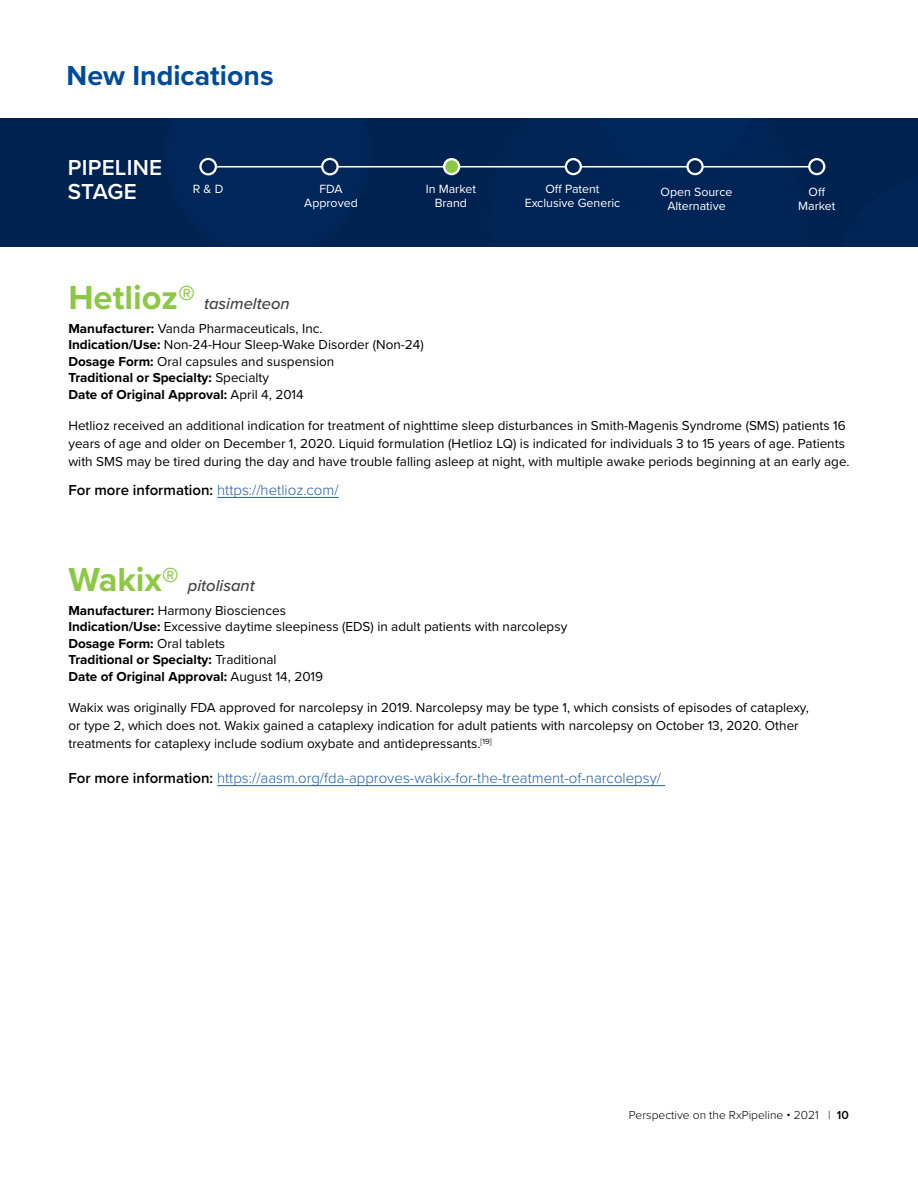
<style>
.page{position:relative;width:918px;height:1188px;background:#fff}
.page>*{position:absolute;margin:0;border:0;box-sizing:border-box;transform-origin:0 0}
.t1{font:700 28.5px "Proxima Nova";color:#004b98}
.t2{font:600 22.5px/24px "Proxima Nova";letter-spacing:.01em;color:#fff}
.t3{font:italic 500 16.5px "Proxima Nova";color:#414042}
.t4{font:300 15px "Proxima Nova";color:#215e9e}
.t5{font:13.5px/16.5px "Proxima Nova";color:#000}
.t6{font:12.3px/14px "Proxima Nova";color:#fff;text-align:center}
.t7{font:300 12px "Proxima Nova";color:#000}
.s1{font-weight:700;font-style:normal;font-size:34.5px;color:#8cc745}
.s2{font-weight:700}
.s3{font-weight:600;color:#000}
.s4{font-weight:600}
</style>
<div class="page">
<hr style="left:217px;top:497px;width:122px;height:1px;background:#215e9e">
<hr style="left:217px;top:785px;width:448px;height:1px;background:#215e9e">
<div style="left:0;top:118px;width:918px;height:129px;background:#002456"></div>
<hr style="left:214px;top:166px;width:604px;height:2px;background:#fff">
<svg style="left:200px;top:159px;width:16px;height:15px"></svg>
<div style="left:199px;top:158px;width:18px;height:17px;border:2px solid #fff;border-radius:50%"></div>
<svg style="left:322px;top:159px;width:16px;height:15px"></svg>
<div style="left:321px;top:158px;width:18px;height:17px;border:2px solid #fff;border-radius:50%"></div>
<div style="left:444px;top:159px;width:15px;height:15px;background:#8cc745;border-radius:50%"></div>
<div style="left:443px;top:158px;width:17px;height:17px;border:2px solid #fff;border-radius:50%"></div>
<div style="left:566px;top:159px;width:15px;height:15px;background:#002452;border-radius:50%"></div>
<div style="left:565px;top:158px;width:17px;height:17px;border:2px solid #fff;border-radius:50%"></div>
<div style="left:809px;top:159px;width:15px;height:15px;background:#002452;border-radius:50%"></div>
<div style="left:808px;top:158px;width:17px;height:17px;border:2px solid #fff;border-radius:50%"></div>
<svg style="left:688px;top:159px;width:15px;height:15px"></svg>
<div style="left:686px;top:158px;width:18px;height:17px;border:2px solid #fff;border-radius:50%"></div>
<h1 class="t1" style="left:67px;top:55px;width:208px">New Indications</h1>
<h2 class="t2" style="left:68px;top:155px;width:96px">PIPELINE<br>STAGE</h2>
<p class="t6" style="left:193px;top:181px;width:32px">R &amp; D</p>
<p class="t6" style="left:304px;top:181px;width:55px">FDA<br>Approved</p>
<p class="t6" style="left:426px;top:181px;width:52px">In Market<br>Brand</p>
<p class="t6" style="left:525px;top:181px;width:97px">Off Patent<br>Exclusive Generic</p>
<p class="t6" style="left:798px;top:184px;width:39px">Off<br>Market</p>
<p class="t6" style="left:661px;top:184px;width:73px">Open Source<br>Alternative</p>
<p class="t3" style="left:68px;top:292px;width:223px"><span class="s1">Hetlioz®</span> tasimelteon</p>
<p class="t5" style="left:68px;top:320px;width:357px"><span class="s2">Manufacturer:</span> Vanda Pharmaceuticals, Inc.<br><span class="s2">Indication/Use:</span> Non-24-Hour Sleep-Wake Disorder (Non-24)<br><span class="s2">Dosage Form:</span> Oral capsules and suspension<br><span class="s2">Traditional or Specialty:</span> Specialty<br><span class="s2">Date of Original Approval:</span> April 4, 2014</p>
<p class="t5" style="left:68px;top:416px;width:783px;line-height:18px">Hetlioz received an additional indication for treatment of nighttime sleep disturbances in Smith-Magenis Syndrome (SMS) patients 16 years of age and older on December 1, 2020. Liquid formulation (Hetlioz LQ) is indicated for individuals 3 to 15 years of age. Patients with SMS may be tired during the day and have trouble falling asleep at night, with multiple awake periods beginning at an early age.</p>
<p class="t4" style="left:68px;top:479px;width:272px"><span class="s3">For more information:</span> https://hetlioz.com/</p>
<p class="t3" style="left:68px;top:573px;width:188px"><span class="s1">Wakix®</span> pitolisant</p>
<p class="t5" style="left:68px;top:601px;width:500px"><span class="s2">Manufacturer:</span> Harmony Biosciences<br><span class="s2">Indication/Use:</span> Excessive daytime sleepiness (EDS) in adult patients with narcolepsy <span class="s2">Dosage Form:</span> Oral tablets<br><span class="s2">Traditional or Specialty:</span> Traditional<br><span class="s2">Date of Original Approval:</span> August 14, 2019</p>
<p class="t5" style="left:68px;top:698px;width:742px;line-height:18px">Wakix was originally FDA approved for narcolepsy in 2019. Narcolepsy may be type 1, which consists of episodes of cataplexy, or type 2, which does not. Wakix gained a cataplexy indication for adult patients with narcolepsy on October 13, 2020. Other treatments for cataplexy include sodium oxybate and antidepressants.<sup>[19]</sup></p>
<p class="t4" style="left:68px;top:767px;width:594px"><span class="s3">For more information:</span> https://aasm.org/fda-approves-wakix-for-the-treatment-of-narcolepsy/</p>
<p class="t7" style="left:629px;top:1106px;width:221px">Perspective on the RxPipeline • 2021 | <span class="s4">10</span></p>
</div>
